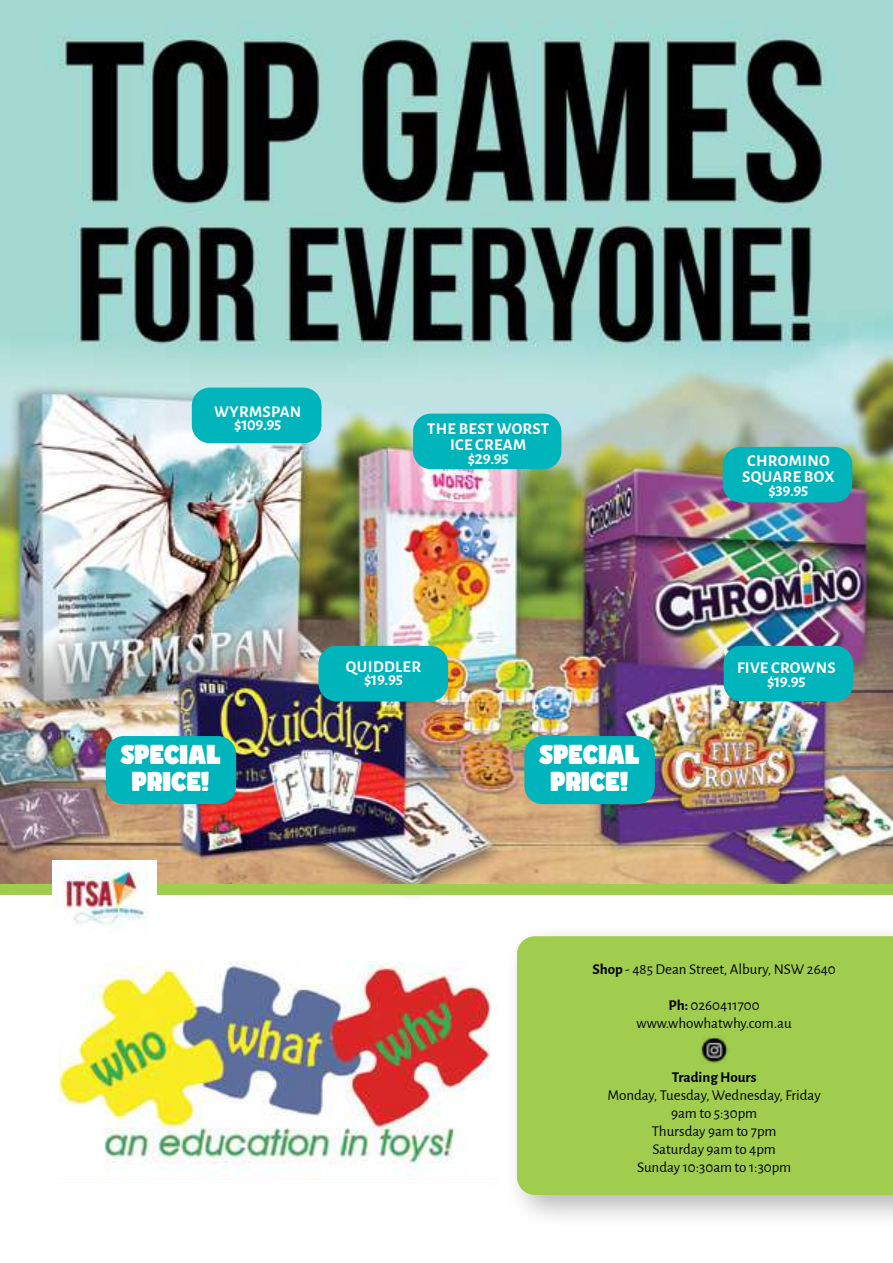
<style>
.page{position:relative;width:893px;height:1263px;background:#fff}
.page>*{position:absolute;margin:0;border:0;box-sizing:border-box;transform-origin:0 0}
.t1{font:22.5px/27px "Comicy";color:#fff;text-align:center}
.t2{font:700 16.5px/13.5px "Alegreya Sans";letter-spacing:.02em;color:#fff;text-align:center}
.t3{font:15px/18px "Alegreya Sans";color:#000;text-align:center}
.t4{font:700 15px "Alegreya Sans";color:#000}
.s1{font-weight:700}
</style>
<div class="page">
<div style="left:504px;top:923px;width:389px;height:306px;background:#000;opacity:.29"></div>
<div style="left:517px;top:958px;width:376px;height:237px;background:#a0cd4d"></div>
<img style="left:0;top:0;width:893px;height:958px">
<div style="left:0;top:884px;width:893px;height:10px;background:#a0cd4d"></div>
<div style="left:723px;top:447px;width:129px;height:55px;background:#00b4bc;border-radius:18px"></div>
<div style="left:192px;top:388px;width:129px;height:55px;background:#00b4bc;border-radius:18px"></div>
<div style="left:724px;top:646px;width:129px;height:55px;background:#00b4bc;border-radius:18px"></div>
<img style="left:52px;top:860px;width:104px;height:73px">
<div style="left:318px;top:646px;width:130px;height:55px;background:#00b4bc;border-radius:18px"></div>
<div style="left:413px;top:414px;width:148px;height:55px;background:#00b4bc;border-radius:18px"></div>
<div style="left:106px;top:736px;width:130px;height:68px;background:#00b4bc;border-radius:18px"></div>
<div style="left:524px;top:736px;width:131px;height:68px;background:#00b4bc;border-radius:18px"></div>
<img style="left:60px;top:962px;width:432px;height:214px">
<img style="left:699px;top:1035px;width:32px;height:28px">
<p class="t2" style="left:214px;top:403px;width:89px">WYRMSPAN $109.95</p>
<p class="t2" style="left:427px;top:419px;width:124px;line-height:16.5px">THE BEST WORST<br>ICE CREAM</p>
<p class="t2" style="left:468px;top:451px;width:42px">$29.95</p>
<p class="t2" style="left:346px;top:658px;width:77px">QUIDDLER $19.95</p>
<h1 class="t1" style="left:121px;top:743px;width:102px">SPECIAL<br>PRICE!</h1>
<h1 class="t1" style="left:539px;top:743px;width:102px">SPECIAL<br>PRICE!</h1>
<p class="t2" style="left:742px;top:451px;width:94px;line-height:16.5px;text-align:left">CHROMINO<br>SQUARE BOX</p>
<p class="t2" style="left:768px;top:482px;width:41px">$39.95</p>
<p class="t2" style="left:737px;top:660px;width:100px">FIVE CROWNS $19.95</p>
<p class="t3" style="left:592px;top:959px;width:245px"><span class="s1">Shop</span> - 485 Dean Street, Albury, NSW 2640</p>
<p class="t3" style="left:637px;top:995px;width:157px"><span class="s1">Ph:</span> 0260411700 www.whowhatwhy.com.au</p>
<p class="t4" style="left:672px;top:1066px;width:86px">Trading Hours</p>
<p class="t3" style="left:608px;top:1085px;width:215px">Monday, Tuesday, Wednesday, Friday<br>9am to 5:30pm<br>Thursday 9am to 7pm<br>Saturday 9am to 4pm<br>Sunday 10:30am to 1:30pm</p>
</div>
